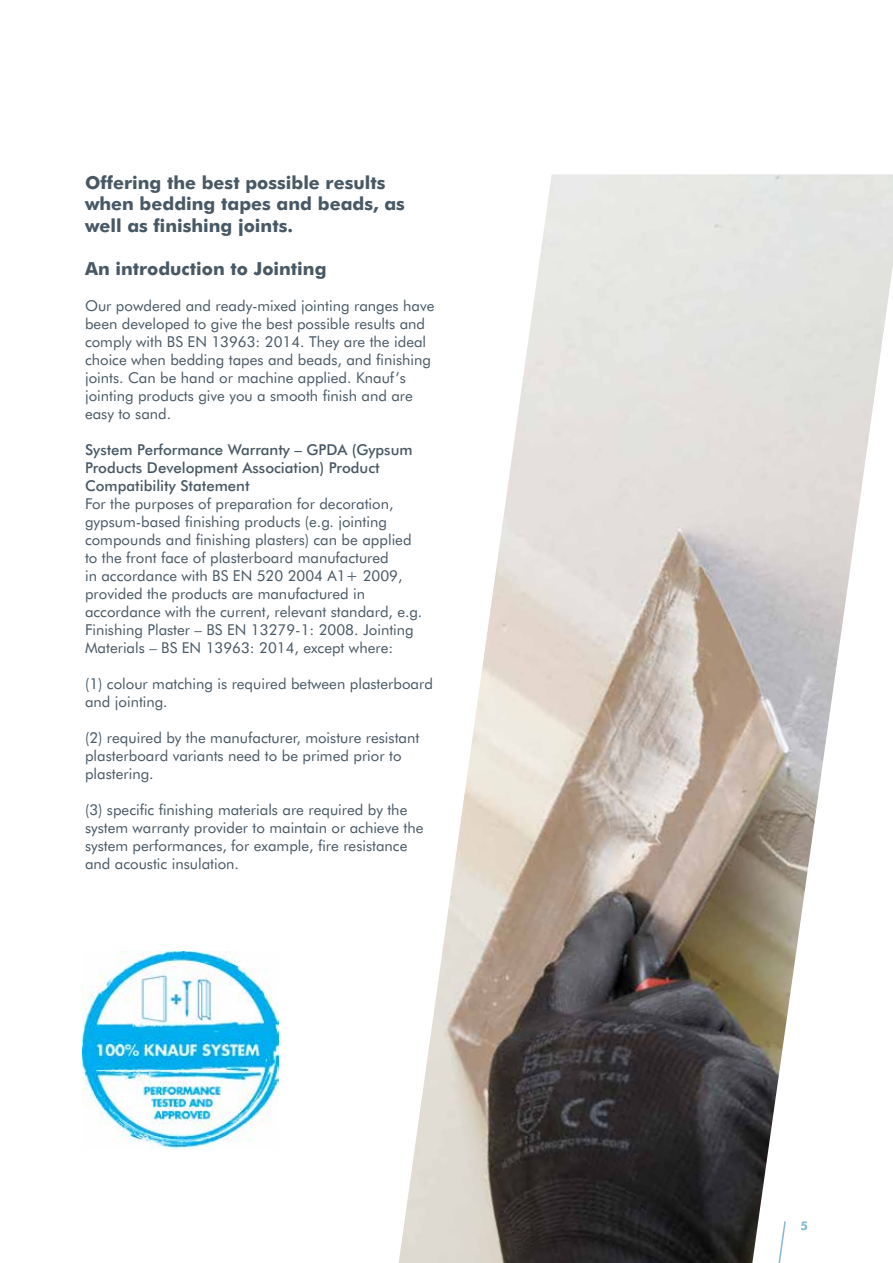
<style>
.page{position:relative;width:893px;height:1263px;background:#fff}
.page>*{position:absolute;margin:0;border:0;box-sizing:border-box;transform-origin:0 0}
.t1{font:700 18px/21.6px "Futura BT";color:#485865}
.t2{font:15px/18px "Futura BT";color:#485865}
.t3{font:500 15px/18px "Futura BT";color:#485865}
.t4{font:700 12px "Futura BT";color:#83b8d0}
</style>
<div class="page">
<img style="left:399px;top:174px;width:494px;height:1089px">
<img style="left:82px;top:952px;width:197px;height:198px">
<p class="t1" style="left:85px;top:171px;width:321px">Offering the best possible results when bedding tapes and beads, as well as finishing joints.</p>
<p class="t1" style="left:85px;top:258px;width:243px">An introduction to Jointing</p>
<p class="t2" style="left:85px;top:297px;width:351px">Our powdered and ready-mixed jointing ranges have been developed to give the best possible results and comply with BS EN 13963: 2014. They are the ideal choice when bedding tapes and beads, and finishing joints. Can be hand or machine applied. Knauf’s jointing products give you a smooth finish and are easy to sand.</p>
<p class="t3" style="left:85px;top:441px;width:329px">System Performance Warranty – GPDA (Gypsum<br>Products Development Association) Product<br>Compatibility Statement</p>
<p class="t2" style="left:85px;top:495px;width:339px">For the purposes of preparation for decoration, gypsum-based finishing products (e.g. jointing compounds and finishing plasters) can be applied to the front face of plasterboard manufactured<br>in accordance with BS EN 520 2004 A1+ 2009, provided the products are manufactured in accordance with the current, relevant standard, e.g.<br>Finishing Plaster – BS EN 13279-1: 2008. Jointing Materials – BS EN 13963: 2014, except where:</p>
<p class="t2" style="left:85px;top:675px;width:349px">(1) colour matching is required between plasterboard and jointing.</p>
<p class="t2" style="left:85px;top:729px;width:336px">(2) required by the manufacturer, moisture resistant plasterboard variants need to be primed prior to plastering.</p>
<p class="t2" style="left:85px;top:801px;width:340px">(3) specific finishing materials are required by the system warranty provider to maintain or achieve the system performances, for example, fire resistance and acoustic insulation.</p>
<p class="t4" style="left:800px;top:1218px;width:9px">5</p>
</div>
